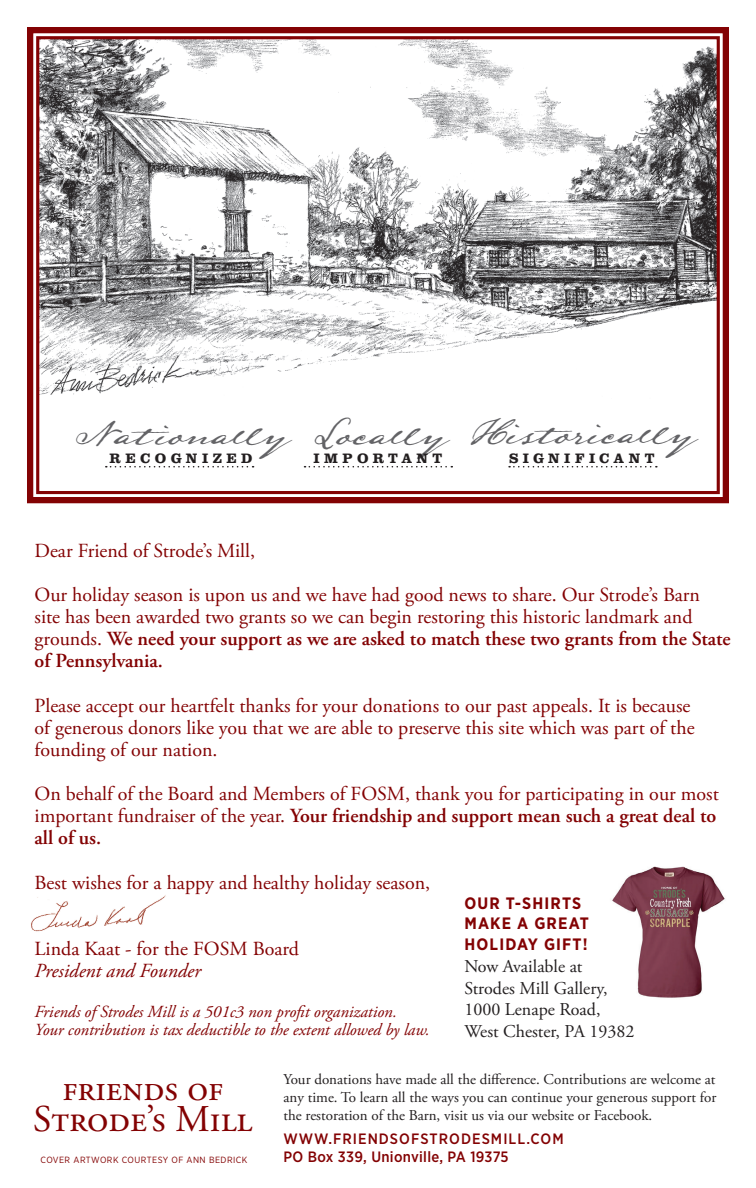
<style>
.page{position:relative;width:756px;height:1188px;background:#fff}
.page>*{position:absolute;margin:0;border:0;box-sizing:border-box;transform-origin:0 0}
.t1{font:37.8px "Adobe Garamond Pro";color:#830203}
.t2{font:36.6px "Adobe Garamond Pro";color:#830203}
.Bullets{font:32.4px "Lamar Pen";letter-spacing:.005em;color:#636366}
.t3{font:19.95px/22.2px "Adobe Garamond Pro";color:#830203}
.t4{font:italic 19.95px "Adobe Garamond Pro";color:#830203}
.t5{font:18px "Adobe Garamond Pro";color:#231f20}
.t6{font:italic 16.95px "Adobe Garamond Pro";color:#830203}
.t7{font:700 16.5px "Gotham Narrow";letter-spacing:.07em;color:#830203}
.t8{font:15px/18px "Adobe Garamond Pro";color:#231f20;text-align:justify}
.t9{font:500 15px "Gotham Narrow";letter-spacing:.055em;color:#830203}
.t10{font:500 15px "Gotham Narrow";letter-spacing:.02em;color:#830203}
.Bullets-2{font:700 14.1px "Clarendon URW";letter-spacing:.31em;color:#231f20}
.t11{font:9px "Gotham Narrow";letter-spacing:.05em;color:#830203}
.s1{font-weight:600}
</style>
<div class="page">
<img style="left:31px;top:895px;width:135px;height:37px">
<div style="left:27px;top:27px;width:702px;height:476px;border:6px solid #830203"></div>
<img style="left:40px;top:40px;width:676px;height:355px">
<div style="left:36px;top:36px;width:684px;height:458px;border:3px solid #830203"></div>
<svg style="left:106px;top:466px;width:148px;height:2px"></svg>
<svg style="left:305px;top:466px;width:147px;height:2px"></svg>
<svg style="left:509px;top:466px;width:148px;height:2px"></svg>
<img style="left:612px;top:866px;width:113px;height:132px">
<p class="Bullets" style="left:75px;top:412px;width:214px">Nationally</p>
<p class="Bullets" style="left:310px;top:412px;width:137px">Locally</p>
<p class="Bullets" style="left:471px;top:412px;width:224px">Historically</p>
<p class="Bullets-2" style="left:110px;top:447px;width:144px">RECOGNIZED</p>
<p class="Bullets-2" style="left:314px;top:447px;width:130px">IMPORTANT</p>
<p class="Bullets-2" style="left:509px;top:447px;width:147px">SIGNIFICANT</p>
<p class="t3" style="left:35px;top:540px;width:222px">Dear Friend of Strode’s Mill,</p>
<p class="t3" style="left:35px;top:584px;width:698px">Our holiday season is upon us and we have had good news to share. Our Strode’s Barn<br>site has been awarded two grants so we can begin restoring this historic landmark and grounds. <span class="s1">We need your support as we are asked to match these two grants from the State of Pennsylvania.</span></p>
<p class="t3" style="left:35px;top:695px;width:662px">Please accept our heartfelt thanks for your donations to our past appeals. It is because of generous donors like you that we are able to preserve this site which was part of the founding of our nation.</p>
<p class="t3" style="left:35px;top:783px;width:686px">On behalf of the Board and Members of FOSM, thank you for participating in our most important fundraiser of the year. <span class="s1">Your friendship and support mean such a great deal to all of us.</span></p>
<p class="t3" style="left:35px;top:872px;width:397px">Best wishes for a happy and healthy holiday season,</p>
<p class="t3" style="left:35px;top:938px;width:266px">Linda Kaat - for the FOSM Board</p>
<p class="t4" style="left:35px;top:959px;width:168px">President and Founder</p>
<p class="t6" style="left:35px;top:1001px;width:364px">Friends of Strodes Mill is a 501c3 non profit organization.</p>
<p class="t6" style="left:35px;top:1020px;width:397px">Your contribution is tax deductible to the extent allowed by law.</p>
<p class="t7" style="left:464px;top:893px;width:118px">OUR T-SHIRTS</p>
<p class="t7" style="left:464px;top:912px;width:126px">MAKE A GREAT</p>
<p class="t7" style="left:464px;top:934px;width:125px">HOLIDAY GIFT!</p>
<p class="t5" style="left:464px;top:955px;width:120px">Now Available at</p>
<p class="t5" style="left:464px;top:977px;width:145px">Strodes Mill Gallery,</p>
<p class="t5" style="left:464px;top:999px;width:138px">1000 Lenape Road,</p>
<p class="t5" style="left:464px;top:1020px;width:172px">West Chester, PA 19382</p>
<p class="t2" style="left:63px;top:1066px;width:162px">friends of</p>
<p class="t1" style="left:33px;top:1096px;width:221px">Strode’s Mill</p>
<p class="t11" style="left:41px;top:1154px;width:208px">COVER ARTWORK COURTESY OF ANN BEDRICK</p>
<p class="t8" style="left:284px;top:1071px;width:435px">Your donations have made all the difference. Contributions are welcome at any time. To learn all the ways you can continue your generous support for the restoration of the Barn, visit us via our website or Facebook.</p>
<p class="t9" style="left:284px;top:1129px;width:282px">WWW.FRIENDSOFSTRODESMILL.COM</p>
<p class="t10" style="left:284px;top:1147px;width:227px">PO Box 339, Unionville, PA 19375</p>
</div>
